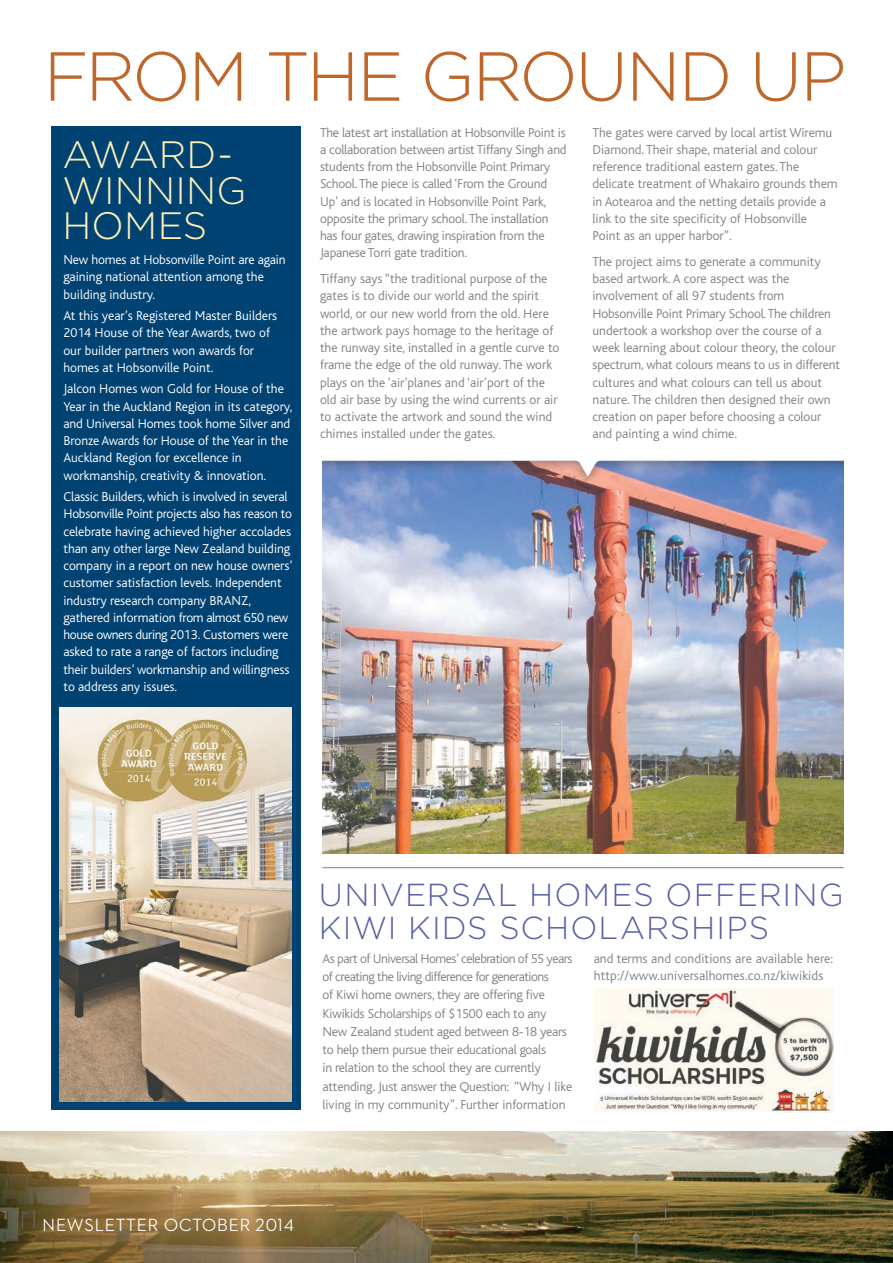
<style>
.page{position:relative;width:893px;height:1263px;background:#fff}
.page>*{position:absolute;margin:0;border:0;box-sizing:border-box;transform-origin:0 0}
.SUB{font:300 69.15px "Gotham";letter-spacing:-.035em;color:#bd672d}
.SUB-2{font:300 38.1px/35.5px "Gotham";letter-spacing:.005em;color:#fff0b8}
.SUB-3{font:300 31.8px/33.3px "Gotham";letter-spacing:.035em;color:#5861a3}
.t1{font:500 18px "Neutraface 2 Display";letter-spacing:.05em;color:#fff}
.body{font:300 13.5px/17.2px "Bliss";letter-spacing:-.005em;color:#808285}
.body-2{font:300 13.5px/17.2px "Bliss";letter-spacing:-.005em;color:#fff}
</style>
<div class="page">
<img style="left:0;top:1131px;width:893px;height:132px">
<div style="left:51px;top:126px;width:249px;height:984px;background:#004271"></div>
<img style="left:60px;top:707px;width:232px;height:394px">
<img style="left:322px;top:503px;width:522px;height:350px">
<hr style="left:322px;top:867px;width:522px;height:1px;background:#808285">
<img style="left:322px;top:460px;width:522px;height:43px">
<img style="left:594px;top:989px;width:240px;height:123px">
<p class="SUB" style="left:44px;top:33px;width:804px">FROM THE GROUND UP</p>
<p class="body" style="left:320px;top:124px;width:248px">The latest art installation at Hobsonville Point is a collaboration between artist Tiffany Singh and students from the Hobsonville Point Primary School. The piece is called ‘From the Ground Up’ and is located in Hobsonville Point Park, opposite the primary school. The installation has four gates, drawing inspiration from the Japanese Torri gate tradition.</p>
<p class="body" style="left:320px;top:270px;width:241px">Tiffany says “the traditional purpose of the gates is to divide our world and the spirit world, or our new world from the old. Here the artwork pays homage to the heritage of the runway site, installed in a gentle curve to frame the edge of the old runway. The work plays on the ‘air’planes and ‘air’port of the old air base by using the wind currents or air to activate the artwork and sound the wind chimes installed under the gates.</p>
<p class="body" style="left:592px;top:124px;width:247px">The gates were carved by local artist Wiremu Diamond. Their shape, material and colour reference traditional eastern gates. The delicate treatment of Whakairo grounds them in Aotearoa and the netting details provide a link to the site specificity of Hobsonville Point as an upper harbor”.</p>
<p class="body" style="left:592px;top:253px;width:249px">The project aims to generate a community based artwork. A core aspect was the involvement of all 97 students from Hobsonville Point Primary School. The children undertook a workshop over the course of a week learning about colour theory, the colour spectrum, what colours means to us in different cultures and what colours can tell us about nature. The children then designed their own creation on paper before choosing a colour and painting a wind chime.</p>
<p class="SUB-2" style="left:62px;top:136px;width:186px">AWARD-<br>WINNING<br>HOMES</p>
<p class="body-2" style="left:63px;top:251px;width:224px">New homes at Hobsonville Point are again gaining national attention among the building industry.</p>
<p class="body-2" style="left:63px;top:307px;width:215px">At this year’s Registered Master Builders 2014 House of the Year Awards, two of our builder partners won awards for homes at Hobsonville Point.</p>
<p class="body-2" style="left:63px;top:380px;width:230px">Jalcon Homes won Gold for House of the Year in the Auckland Region in its category, and Universal Homes took home Silver and Bronze Awards for House of the Year in the Auckland Region for excellence in workmanship, creativity &amp; innovation.</p>
<p class="body-2" style="left:63px;top:488px;width:231px">Classic Builders, which is involved in several Hobsonville Point projects also has reason to celebrate having achieved higher accolades than any other large New Zealand building company in a report on new house owners’ customer satisfaction levels. Independent industry research company BRANZ, gathered information from almost 650 new house owners during 2013. Customers were asked to rate a range of factors including their builders’ workmanship and willingness to address any issues.</p>
<p class="SUB-3" style="left:319px;top:877px;width:526px">UNIVERSAL HOMES OFFERING<br>KIWI KIDS SCHOLARSHIPS</p>
<p class="body" style="left:322px;top:949px;width:251px;line-height:18.3px">As part of Universal Homes’ celebration of 55 years of creating the living difference for generations<br>of Kiwi home owners, they are offering five Kiwikids Scholarships of $1500 each to any New Zealand student aged between 8-18 years to help them pursue their educational goals<br>in relation to the school they are currently attending. Just answer the Question: “Why I like living in my community”. Further information</p>
<p class="body" style="left:594px;top:950px;width:241px">and terms and conditions are available here: http://www.universalhomes.co.nz/kiwikids</p>
<p class="t1" style="left:43px;top:1215px;width:253px">NEWSLETTER OCTOBER 2014</p>
</div>
